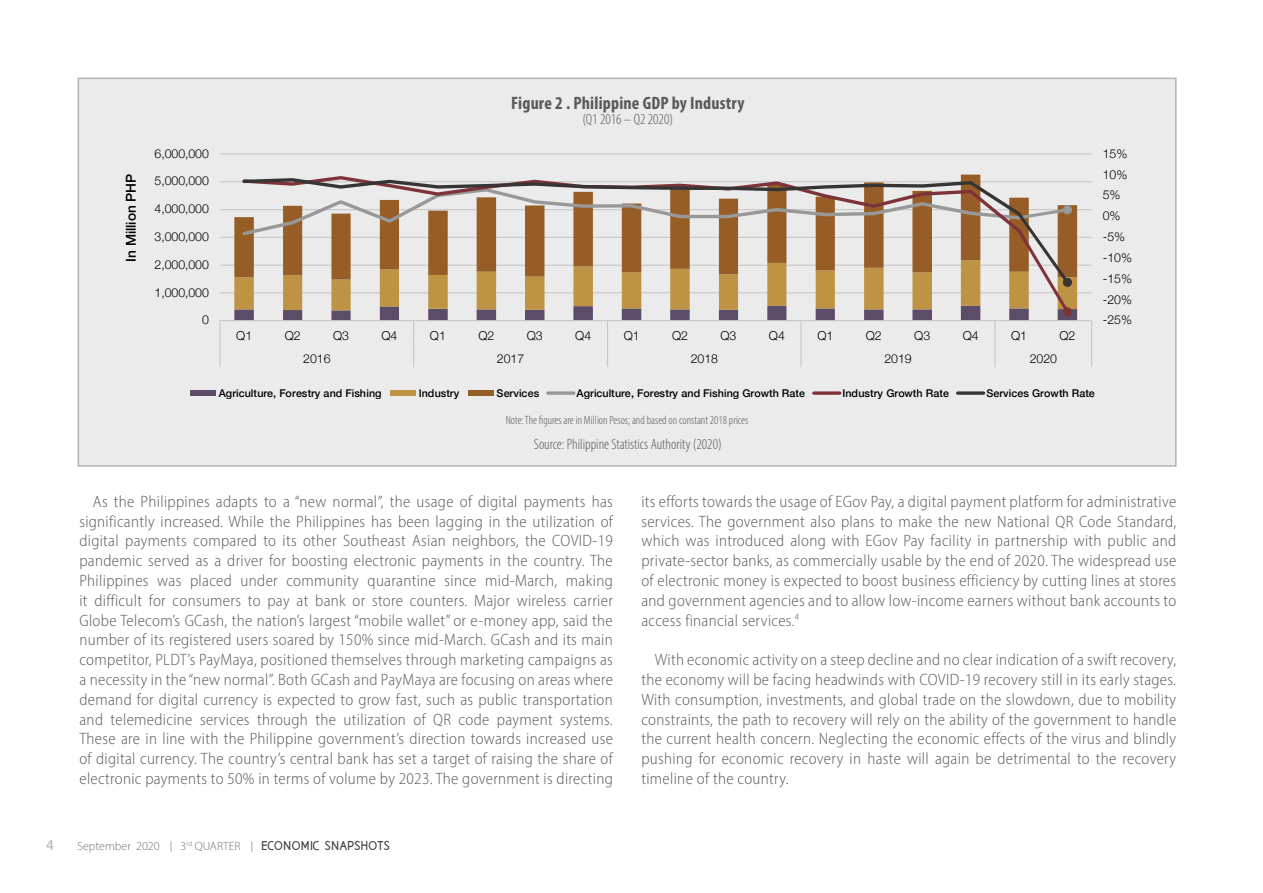
<style>
.page{position:relative;width:1263px;height:893px;background:#fff}
.page>*{position:absolute;margin:0;border:0;box-sizing:border-box;transform-origin:0 0}
.t1{font:700 condensed 18px "Myriad Pro";letter-spacing:.01em;color:#58595b}
.t2{font:300 semi-condensed 16.5px/19.8px "Myriad Pro";letter-spacing:.02em;color:#58595b;text-align:justify}
.t3{font:300 condensed 15px "Myriad Pro";color:#58595b}
.t4{font:15px "Myriad Pro";color:#b2b1b1}
.t5{font:500 13.65px "Helvetica Neue";color:#010101}
.t6{font:300 12.3px "Helvetica Neue";letter-spacing:-.005em;color:#010101}
.t7{font:300 condensed 12px "Myriad Pro";color:#58595b}
.t8{font:300 12px "Myriad Pro";color:#717275}
.t9{font:700 11.25px "Aaargh Cyrillic";color:#464547}
.t10{font:500 10.65px "Helvetica Neue";color:#010101}
</style>
<div class="page">
<div style="left:78px;top:78px;width:1098px;height:389px;background:#ebebec;border:2px solid #b1b4b6"></div>
<hr style="left:220px;top:292px;width:872px;height:1px;background:#d9d9d8">
<hr style="left:220px;top:265px;width:872px;height:1px;background:#d9d9d8">
<hr style="left:220px;top:237px;width:872px;height:1px;background:#d9d9d8">
<hr style="left:220px;top:209px;width:872px;height:1px;background:#d9d9d8">
<hr style="left:220px;top:181px;width:872px;height:1px;background:#d9d9d8">
<hr style="left:220px;top:153px;width:872px;height:2px;background:#d9d9d8">
<hr style="left:220px;top:320px;width:872px;height:1px;background:#d9d9d8">
<svg style="left:219px;top:321px;width:1px;height:46px"></svg>
<svg style="left:1091px;top:321px;width:1px;height:46px"></svg>
<svg style="left:234px;top:176px;width:843px;height:191px"></svg>
<div style="left:190px;top:390px;width:26px;height:6px;background:#5b4d68"></div>
<div style="left:390px;top:390px;width:26px;height:6px;background:#bf9344"></div>
<div style="left:468px;top:390px;width:26px;height:6px;background:#965e26"></div>
<svg style="left:548px;top:391px;width:26px;height:4px"></svg>
<svg style="left:814px;top:391px;width:26px;height:4px"></svg>
<svg style="left:958px;top:391px;width:25px;height:4px"></svg>
<p class="t5" style="left:120px;top:262px;width:89px;rotate:-90deg">In Million PHP</p>
<p class="t6" style="left:155px;top:143px;width:56px">6,000,000</p>
<p class="t6" style="left:155px;top:171px;width:56px">5,000,000</p>
<p class="t6" style="left:155px;top:199px;width:56px">4,000,000</p>
<p class="t6" style="left:155px;top:227px;width:56px">3,000,000</p>
<p class="t6" style="left:155px;top:255px;width:56px">2,000,000</p>
<p class="t6" style="left:155px;top:282px;width:56px">1,000,000</p>
<p class="t6" style="left:202px;top:310px;width:8px">0</p>
<p class="t1" style="left:511px;top:92px;width:235px">Figure 2 . Philippine GDP by Industry</p>
<p class="t3" style="left:582px;top:110px;width:92px">(Q1 2016 – Q2 2020)</p>
<p class="t6" style="left:236px;top:326px;width:17px">Q1</p>
<p class="t6" style="left:285px;top:326px;width:17px">Q2</p>
<p class="t6" style="left:333px;top:326px;width:17px">Q3</p>
<p class="t6" style="left:381px;top:326px;width:17px">Q4</p>
<p class="t6" style="left:430px;top:326px;width:17px">Q1</p>
<p class="t6" style="left:478px;top:326px;width:17px">Q2</p>
<p class="t6" style="left:527px;top:326px;width:17px">Q3</p>
<p class="t6" style="left:575px;top:326px;width:17px">Q4</p>
<p class="t6" style="left:624px;top:326px;width:17px">Q1</p>
<p class="t6" style="left:672px;top:326px;width:17px">Q2</p>
<p class="t6" style="left:720px;top:326px;width:17px">Q3</p>
<p class="t6" style="left:769px;top:326px;width:17px">Q4</p>
<p class="t6" style="left:817px;top:326px;width:17px">Q1</p>
<p class="t6" style="left:866px;top:326px;width:17px">Q2</p>
<p class="t6" style="left:914px;top:326px;width:17px">Q3</p>
<p class="t6" style="left:963px;top:326px;width:17px">Q4</p>
<p class="t6" style="left:1011px;top:326px;width:17px">Q1</p>
<p class="t6" style="left:1059px;top:326px;width:17px">Q2</p>
<p class="t6" style="left:303px;top:349px;width:29px">2016</p>
<p class="t6" style="left:497px;top:349px;width:29px">2017</p>
<p class="t6" style="left:691px;top:349px;width:29px">2018</p>
<p class="t6" style="left:884px;top:349px;width:29px">2019</p>
<p class="t6" style="left:1030px;top:349px;width:29px">2020</p>
<p class="t6" style="left:1103px;top:143px;width:26px">15%</p>
<p class="t6" style="left:1103px;top:164px;width:26px">10%</p>
<p class="t6" style="left:1103px;top:185px;width:19px">5%</p>
<p class="t6" style="left:1103px;top:206px;width:19px">0%</p>
<p class="t6" style="left:1103px;top:227px;width:24px">-5%</p>
<p class="t6" style="left:1103px;top:248px;width:31px">-10%</p>
<p class="t6" style="left:1103px;top:268px;width:31px">-15%</p>
<p class="t6" style="left:1103px;top:289px;width:31px">-20%</p>
<p class="t6" style="left:1103px;top:310px;width:31px">-25%</p>
<p class="t10" style="left:219px;top:384px;width:164px">Agriculture, Forestry and Fishing</p>
<p class="t10" style="left:419px;top:384px;width:42px">Industry</p>
<p class="t10" style="left:497px;top:384px;width:44px">Services</p>
<p class="t10" style="left:576px;top:384px;width:230px">Agriculture, Forestry and Fishing Growth Rate</p>
<p class="t10" style="left:842px;top:384px;width:108px">Industry Growth Rate</p>
<p class="t10" style="left:986px;top:384px;width:110px">Services Growth Rate</p>
<p class="t7" style="left:506px;top:413px;width:244px">Note: The figures are in Million Pesos; and based on constant 2018 prices</p>
<p class="t3" style="left:534px;top:435px;width:190px">Source: Philippine Statistics Authority (2020)</p>
<p class="t2" style="left:79px;top:491px;width:535px;text-indent:13px">As the Philippines adapts to a “new normal”, the usage of digital payments has significantly increased. While the Philippines has been lagging in the utilization of digital payments compared to its other Southeast Asian neighbors, the COVID-19 pandemic served as a driver for boosting electronic payments in the country. The Philippines was placed under community quarantine since mid-March, making it difficult for consumers to pay at bank or store counters. Major wireless carrier Globe Telecom’s GCash, the nation’s largest “mobile wallet” or e-money app, said the number of its registered users soared by 150% since mid-March. GCash and its main competitor, PLDT’s PayMaya, positioned themselves through marketing campaigns as a necessity in the “new normal”. Both GCash and PayMaya are focusing on areas where demand for digital currency is expected to grow fast, such as public transportation and telemedicine services through the utilization of QR code payment systems.<br>These are in line with the Philippine government’s direction towards increased use of digital currency. The country’s central bank has set a target of raising the share of electronic payments to 50% in terms of volume by 2023. The government is directing</p>
<p class="t2" style="left:641px;top:491px;width:536px">its efforts towards the usage of EGov Pay, a digital payment platform for administrative services. The government also plans to make the new National QR Code Standard, which was introduced along with EGov Pay facility in partnership with public and private-sector banks, as commercially usable by the end of 2020. The widespread use of electronic money is expected to boost business efficiency by cutting lines at stores and government agencies and to allow low-income earners without bank accounts to access financial services.<sup>4</sup></p>
<p class="t2" style="left:641px;top:650px;width:536px;text-indent:13px">With economic activity on a steep decline and no clear indication of a swift recovery, the economy will be facing headwinds with COVID-19 recovery still in its early stages.<br>With consumption, investments, and global trade on the slowdown, due to mobility constraints, the path to recovery will rely on the ability of the government to handle the current health concern. Neglecting the economic effects of the virus and blindly pushing for economic recovery in haste will again be detrimental to the recovery timeline of the country.</p>
<p class="t4" style="left:46px;top:835px;width:9px">4</p>
<p class="t8" style="left:78px;top:839px;width:84px">September 2020</p>
<p class="t8" style="left:181px;top:839px;width:61px">3<sup>rd</sup> QUARTER</p>
<p class="t9" style="left:261px;top:839px;width:130px">ECONOMIC SNAPSHOTS</p>
</div>
